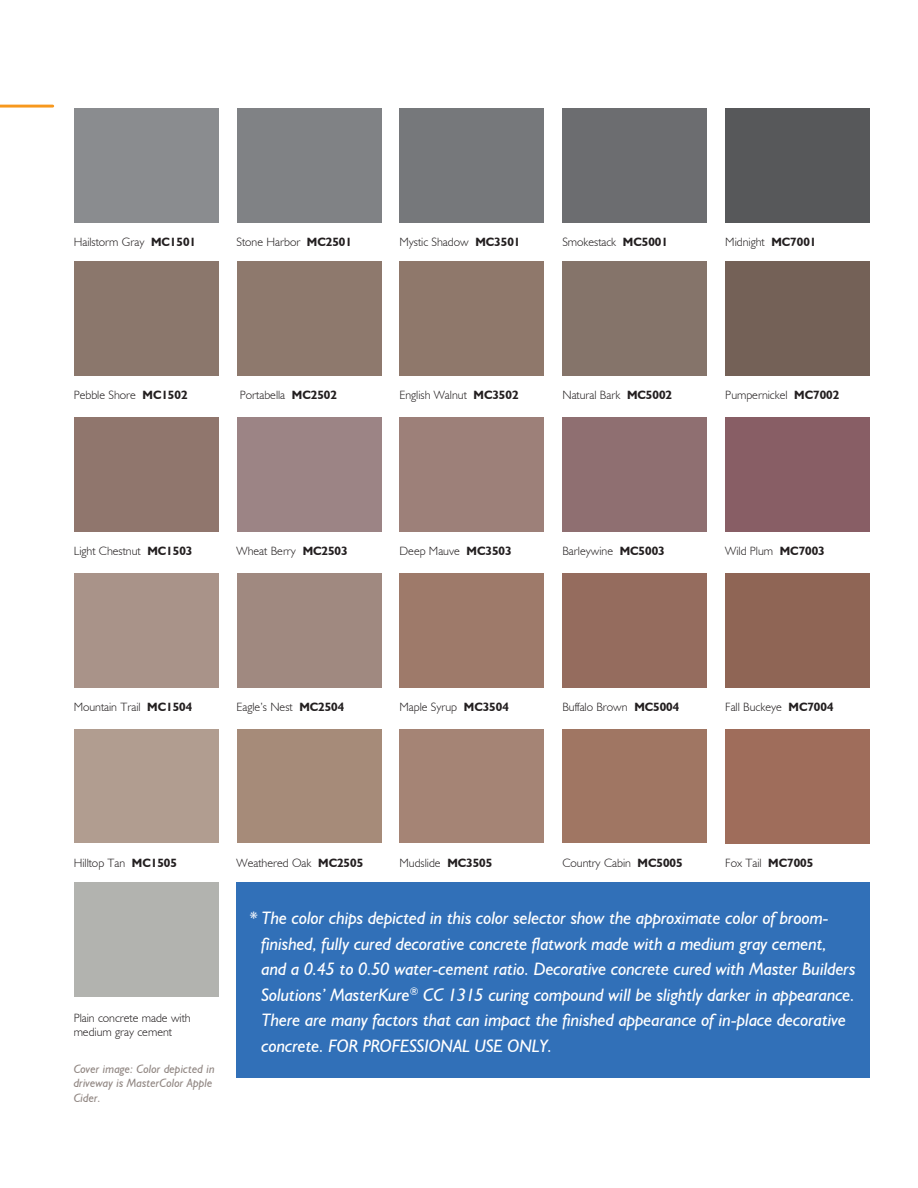
<style>
.page{position:relative;width:918px;height:1188px;background:#fff}
.page>*{position:absolute;margin:0;border:0;box-sizing:border-box;transform-origin:0 0}
.t1{font:italic 18px/25.5px "Humanist 521 BT";letter-spacing:-.01em;color:#fff}
._01_Body_text{font:300 12px/14.4px "Humanist 521 BT";color:#231f20}
._01_Body_text-2{font:italic 12px/14.4px "Humanist 521 BT";color:#928884}
.s1{font-weight:700}
</style>
<div class="page">
<hr style="left:0;top:105px;width:53px;height:3px;background:#f7981d">
<div style="left:237px;top:882px;width:633px;height:196px;background:#3170b8"></div>
<div style="left:725px;top:108px;width:145px;height:114px;background:#57585a"></div>
<div style="left:562px;top:108px;width:145px;height:114px;background:#6c6d70"></div>
<div style="left:400px;top:108px;width:144px;height:114px;background:#76787b"></div>
<div style="left:237px;top:108px;width:145px;height:114px;background:#808285"></div>
<div style="left:74px;top:108px;width:145px;height:114px;background:#8a8c8f"></div>
<div style="left:725px;top:729px;width:145px;height:114px;background:#9f6d5b"></div>
<div style="left:562px;top:729px;width:145px;height:114px;background:#a07663"></div>
<div style="left:400px;top:729px;width:144px;height:114px;background:#a58475"></div>
<div style="left:237px;top:729px;width:145px;height:114px;background:#a68b79"></div>
<div style="left:74px;top:729px;width:145px;height:114px;background:#b19d90"></div>
<div style="left:725px;top:573px;width:145px;height:115px;background:#8f6555"></div>
<div style="left:562px;top:573px;width:145px;height:114px;background:#956c5e"></div>
<div style="left:400px;top:573px;width:144px;height:114px;background:#9e7a6a"></div>
<div style="left:237px;top:573px;width:145px;height:114px;background:#a08980"></div>
<div style="left:74px;top:573px;width:145px;height:114px;background:#a99389"></div>
<div style="left:725px;top:417px;width:145px;height:115px;background:#885e65"></div>
<div style="left:562px;top:417px;width:145px;height:114px;background:#8f6f71"></div>
<div style="left:400px;top:417px;width:144px;height:114px;background:#9d8079"></div>
<div style="left:237px;top:417px;width:145px;height:115px;background:#9c8485"></div>
<div style="left:74px;top:417px;width:145px;height:114px;background:#90766d"></div>
<div style="left:725px;top:261px;width:145px;height:114px;background:#746157"></div>
<div style="left:562px;top:261px;width:145px;height:114px;background:#85746a"></div>
<div style="left:400px;top:261px;width:144px;height:114px;background:#8f786b"></div>
<div style="left:237px;top:261px;width:145px;height:114px;background:#8e796d"></div>
<div style="left:74px;top:261px;width:145px;height:114px;background:#8b776c"></div>
<div style="left:74px;top:882px;width:145px;height:115px;background:#b2b3af"></div>
<p class="_01_Body_text" style="left:74px;top:234px;width:124px">Hailstorm Gray <span class="s1">MC1501</span></p>
<p class="_01_Body_text" style="left:237px;top:234px;width:117px">Stone Harbor <span class="s1">MC2501</span></p>
<p class="_01_Body_text" style="left:400px;top:234px;width:122px">Mystic Shadow <span class="s1">MC3501</span></p>
<p class="_01_Body_text" style="left:562px;top:234px;width:107px">Smokestack <span class="s1">MC5001</span></p>
<p class="_01_Body_text" style="left:725px;top:235px;width:93px">Midnight <span class="s1">MC7001</span></p>
<p class="_01_Body_text" style="left:74px;top:387px;width:115px">Pebble Shore <span class="s1">MC1502</span></p>
<p class="_01_Body_text" style="left:240px;top:387px;width:99px">Portabella <span class="s1">MC2502</span></p>
<p class="_01_Body_text" style="left:400px;top:387px;width:121px">English Walnut <span class="s1">MC3502</span></p>
<p class="_01_Body_text" style="left:562px;top:387px;width:111px">Natural Bark <span class="s1">MC5002</span></p>
<p class="_01_Body_text" style="left:725px;top:388px;width:116px">Pumpernickel <span class="s1">MC7002</span></p>
<p class="_01_Body_text" style="left:74px;top:543px;width:120px">Light Chestnut <span class="s1">MC1503</span></p>
<p class="_01_Body_text" style="left:237px;top:543px;width:113px">Wheat Berry <span class="s1">MC2503</span></p>
<p class="_01_Body_text" style="left:400px;top:543px;width:114px">Deep Mauve <span class="s1">MC3503</span></p>
<p class="_01_Body_text" style="left:562px;top:543px;width:104px">Barleywine <span class="s1">MC5003</span></p>
<p class="_01_Body_text" style="left:725px;top:544px;width:101px">Wild Plum <span class="s1">MC7003</span></p>
<p class="_01_Body_text" style="left:74px;top:699px;width:120px">Mountain Trail <span class="s1">MC1504</span></p>
<p class="_01_Body_text" style="left:237px;top:699px;width:109px">Eagle’s Nest <span class="s1">MC2504</span></p>
<p class="_01_Body_text" style="left:400px;top:699px;width:111px">Maple Syrup <span class="s1">MC3504</span></p>
<p class="_01_Body_text" style="left:562px;top:699px;width:118px">Buffalo Brown <span class="s1">MC5004</span></p>
<p class="_01_Body_text" style="left:725px;top:700px;width:110px">Fall Buckeye <span class="s1">MC7004</span></p>
<p class="_01_Body_text" style="left:74px;top:855px;width:105px">Hilltop Tan <span class="s1">MC1505</span></p>
<p class="_01_Body_text" style="left:237px;top:855px;width:128px">Weathered Oak <span class="s1">MC2505</span></p>
<p class="_01_Body_text" style="left:400px;top:855px;width:94px">Mudslide <span class="s1">MC3505</span></p>
<p class="_01_Body_text" style="left:562px;top:855px;width:122px">Country Cabin <span class="s1">MC5005</span></p>
<p class="_01_Body_text" style="left:725px;top:855px;width:90px">Fox Tail <span class="s1">MC7005</span></p>
<p class="_01_Body_text" style="left:74px;top:1010px;width:119px">Plain concrete made with medium gray cement</p>
<p class="_01_Body_text-2" style="left:74px;top:1061px;width:143px">Cover image: Color depicted in driveway is MasterColor Apple<br>Cider.</p>
<p class="t1" style="left:262px;top:905px;width:596px;text-indent:-12px">* The color chips depicted in this color selector show the approximate color of broom&shy;finished, fully cured decorative concrete flatwork made with a medium gray cement, and a 0.45 to 0.50 water-cement ratio. Decorative concrete cured with Master Builders Solutions’ MasterKure<sup>®</sup> CC 1315 curing compound will be slightly darker in appearance.<br>There are many factors that can impact the finished appearance of in-place decorative concrete. FOR PROFESSIONAL USE ONLY.</p>
</div>
